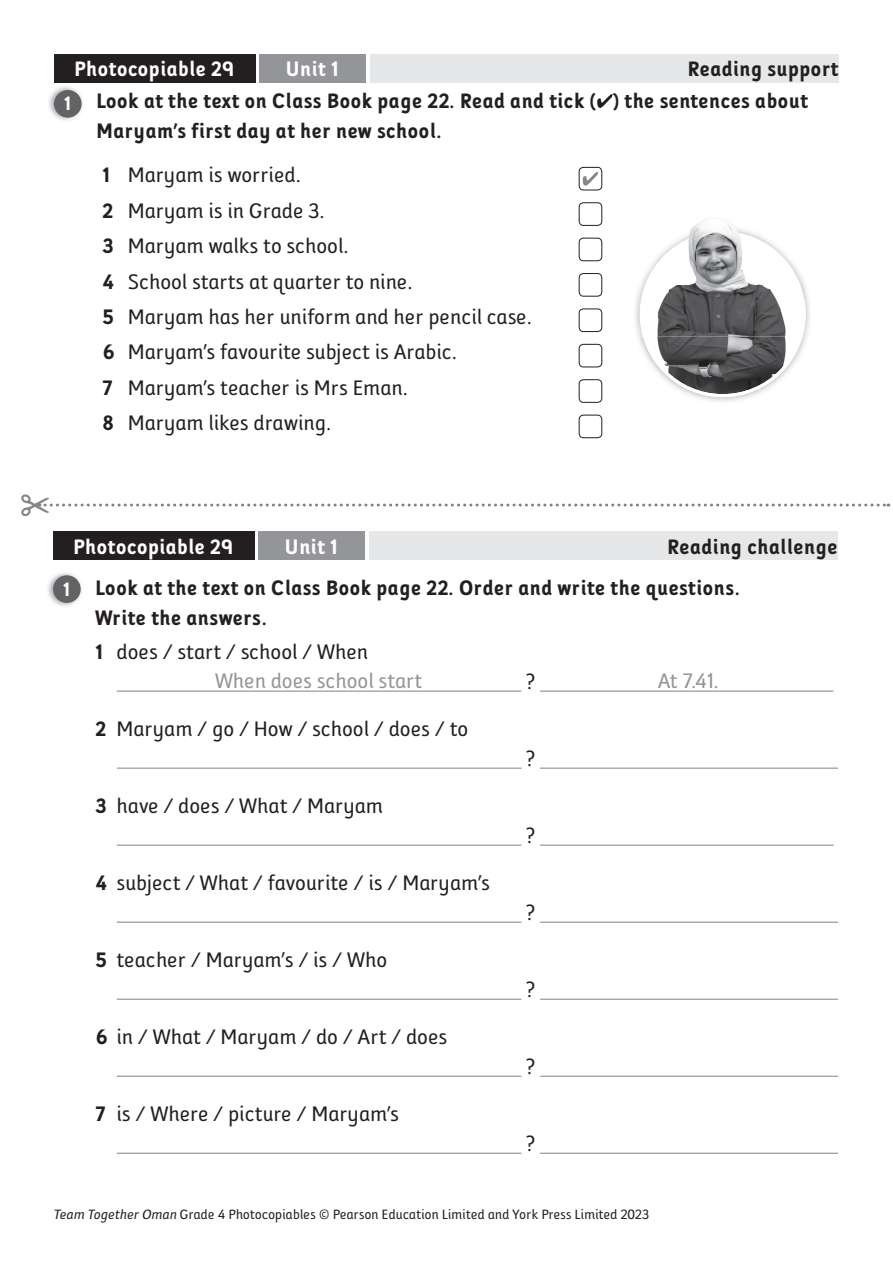
<style>
.page{position:relative;width:893px;height:1263px;background:#fff}
.page>*{position:absolute;margin:0;border:0;box-sizing:border-box;transform-origin:0 0}
.t1{font:21px/35.4px "Folder Rg";color:#231f20}
.t2{font:700 21px/30px "Folder Rg";color:#231f20}
.t3{font:700 21px "Folder Rg";color:#fff}
.t4{font:21px "Folder Rg";color:#939598}
.t5{font:13.5px "Folder Rg";color:#231f20}
.s1{font-weight:700}
.s2{font-size:19.5px;color:#fff}
.s3{font-style:italic}
</style>
<div class="page">
<div style="left:54px;top:54px;width:201px;height:28px;background:#231f20"></div>
<div style="left:370px;top:54px;width:469px;height:28px;background:#e6e7e9"></div>
<div style="left:260px;top:54px;width:106px;height:28px;background:#939598"></div>
<div style="left:53px;top:532px;width:201px;height:28px;background:#231f20"></div>
<div style="left:369px;top:532px;width:469px;height:28px;background:#e6e7e9"></div>
<div style="left:259px;top:532px;width:106px;height:28px;background:#939598"></div>
<img style="left:49px;top:86px;width:34px;height:34px">
<div style="left:54px;top:90px;width:28px;height:28px;background:#636366;border-radius:50%"></div>
<svg style="left:597px;top:94px;width:15px;height:14px"></svg>
<div style="left:579px;top:167px;width:23px;height:23px;border:1px solid #231f20;border-radius:4px"></div>
<img style="left:635px;top:225px;width:175px;height:177px">
<svg style="left:640px;top:336px;width:166px;height:61px"></svg>
<img style="left:696px;top:218px;width:33px;height:7px">
<img style="left:640px;top:231px;width:41px;height:31px">
<img style="left:764px;top:231px;width:42px;height:31px">
<img style="left:640px;top:262px;width:5px;height:22px">
<img style="left:800px;top:262px;width:6px;height:22px">
<img style="left:648px;top:239px;width:48px;height:46px">
<img style="left:696px;top:247px;width:53px;height:38px">
<img style="left:749px;top:239px;width:48px;height:46px">
<img style="left:649px;top:285px;width:147px;height:51px">
<img style="left:645px;top:242px;width:36px;height:42px">
<img style="left:681px;top:231px;width:83px;height:16px">
<img style="left:764px;top:242px;width:36px;height:42px">
<img style="left:640px;top:284px;width:9px;height:52px">
<img style="left:796px;top:284px;width:10px;height:52px">
<div style="left:579px;top:202px;width:23px;height:24px;border:1px solid #231f20;border-radius:4px"></div>
<div style="left:579px;top:238px;width:23px;height:23px;border:1px solid #231f20;border-radius:4px"></div>
<div style="left:579px;top:273px;width:23px;height:24px;border:1px solid #231f20;border-radius:4px"></div>
<div style="left:579px;top:309px;width:23px;height:23px;border:1px solid #231f20;border-radius:4px"></div>
<div style="left:579px;top:344px;width:23px;height:23px;border:1px solid #231f20;border-radius:4px"></div>
<div style="left:579px;top:379px;width:23px;height:24px;border:1px solid #231f20;border-radius:4px"></div>
<div style="left:579px;top:415px;width:23px;height:23px;border:1px solid #231f20;border-radius:4px"></div>
<hr style="left:117px;top:691px;width:404px;height:1px;background:#808285">
<hr style="left:540px;top:691px;width:293px;height:1px;background:#808285">
<hr style="left:117px;top:768px;width:404px;height:1px;background:#808285">
<hr style="left:540px;top:768px;width:298px;height:1px;background:#808285">
<hr style="left:117px;top:845px;width:404px;height:1px;background:#808285">
<hr style="left:540px;top:845px;width:294px;height:1px;background:#808285">
<hr style="left:117px;top:922px;width:404px;height:1px;background:#808285">
<hr style="left:540px;top:922px;width:298px;height:1px;background:#808285">
<hr style="left:117px;top:999px;width:404px;height:1px;background:#808285">
<hr style="left:540px;top:999px;width:298px;height:1px;background:#808285">
<hr style="left:117px;top:1076px;width:404px;height:1px;background:#808285">
<hr style="left:540px;top:1076px;width:298px;height:1px;background:#808285">
<hr style="left:117px;top:1153px;width:404px;height:1px;background:#808285">
<hr style="left:540px;top:1153px;width:298px;height:1px;background:#808285">
<img style="left:48px;top:572px;width:34px;height:34px">
<div style="left:53px;top:575px;width:28px;height:28px;background:#636366;border-radius:50%"></div>
<svg style="left:583px;top:172px;width:15px;height:14px"></svg>
<svg style="left:21px;top:494px;width:868px;height:23px"></svg>
<p class="t3" style="left:74px;top:61px;width:162px">Photocopiable 29</p>
<p class="t3" style="left:286px;top:61px;width:55px">Unit 1</p>
<p class="t2" style="left:688px;top:56px;width:153px">Reading support</p>
<p class="t2" style="left:97px;top:88px;width:714px;text-indent:-32px"><sub>1</sub> Look at the text on Class Book page 22. Read and tick ( ) the sentences about<br>Maryam’s first day at her new school.</p>
<p class="t1" style="left:103px;top:160px;width:431px"><span class="s1">1</span> Maryam is worried.<br><span class="s1">2</span> Maryam is in Grade 3.<br><span class="s1">3</span> Maryam walks to school.<br><span class="s1">4</span> School starts at quarter to nine.<br><span class="s1">5</span> Maryam has her uniform and her pencil case.<br><span class="s1">6</span> Maryam’s favourite subject is Arabic.<br><span class="s1">7</span> Maryam’s teacher is Mrs Eman.<br><span class="s1">8</span> Maryam likes drawing.</p>
<p class="t3" style="left:73px;top:539px;width:162px">Photocopiable 29</p>
<p class="t3" style="left:285px;top:539px;width:55px">Unit 1</p>
<p class="t2" style="left:667px;top:534px;width:172px">Reading challenge</p>
<p class="t2" style="left:96px;top:575px;width:647px;text-indent:-32px"><span class="s2">1</span> Look at the text on Class Book page 22. Order and write the questions.<br>Write the answers.</p>
<p class="t1" style="left:96px;top:636px;width:274px"><span class="s1">1</span> does / start / school / When</p>
<p class="t1" style="left:526px;top:666px;width:11px">?</p>
<p class="t1" style="left:96px;top:713px;width:375px"><span class="s1">2</span> Maryam / go / How / school / does / to</p>
<p class="t1" style="left:526px;top:743px;width:11px">?</p>
<p class="t1" style="left:96px;top:790px;width:289px"><span class="s1">3</span> have / does / What / Maryam</p>
<p class="t1" style="left:526px;top:820px;width:11px">?</p>
<p class="t1" style="left:96px;top:867px;width:396px"><span class="s1">4</span> subject / What / favourite / is / Maryam’s</p>
<p class="t1" style="left:526px;top:897px;width:11px">?</p>
<p class="t1" style="left:96px;top:944px;width:293px"><span class="s1">5</span> teacher / Maryam’s / is / Who</p>
<p class="t1" style="left:526px;top:974px;width:11px">?</p>
<p class="t1" style="left:96px;top:1021px;width:354px"><span class="s1">6</span> in / What / Maryam / do / Art / does</p>
<p class="t1" style="left:526px;top:1051px;width:11px">?</p>
<p class="t1" style="left:96px;top:1099px;width:306px"><span class="s1">7</span> is / Where / picture / Maryam’s</p>
<p class="t1" style="left:526px;top:1129px;width:11px">?</p>
<p class="t4" style="left:215px;top:673px;width:209px">When does school start</p>
<p class="t4" style="left:658px;top:673px;width:62px">At 7.41.</p>
<p class="t5" style="left:54px;top:1209px;width:598px"><span class="s3">Team Together Oman</span> Grade 4 Photocopiables © Pearson Education Limited and York Press Limited 2023</p>
</div>
